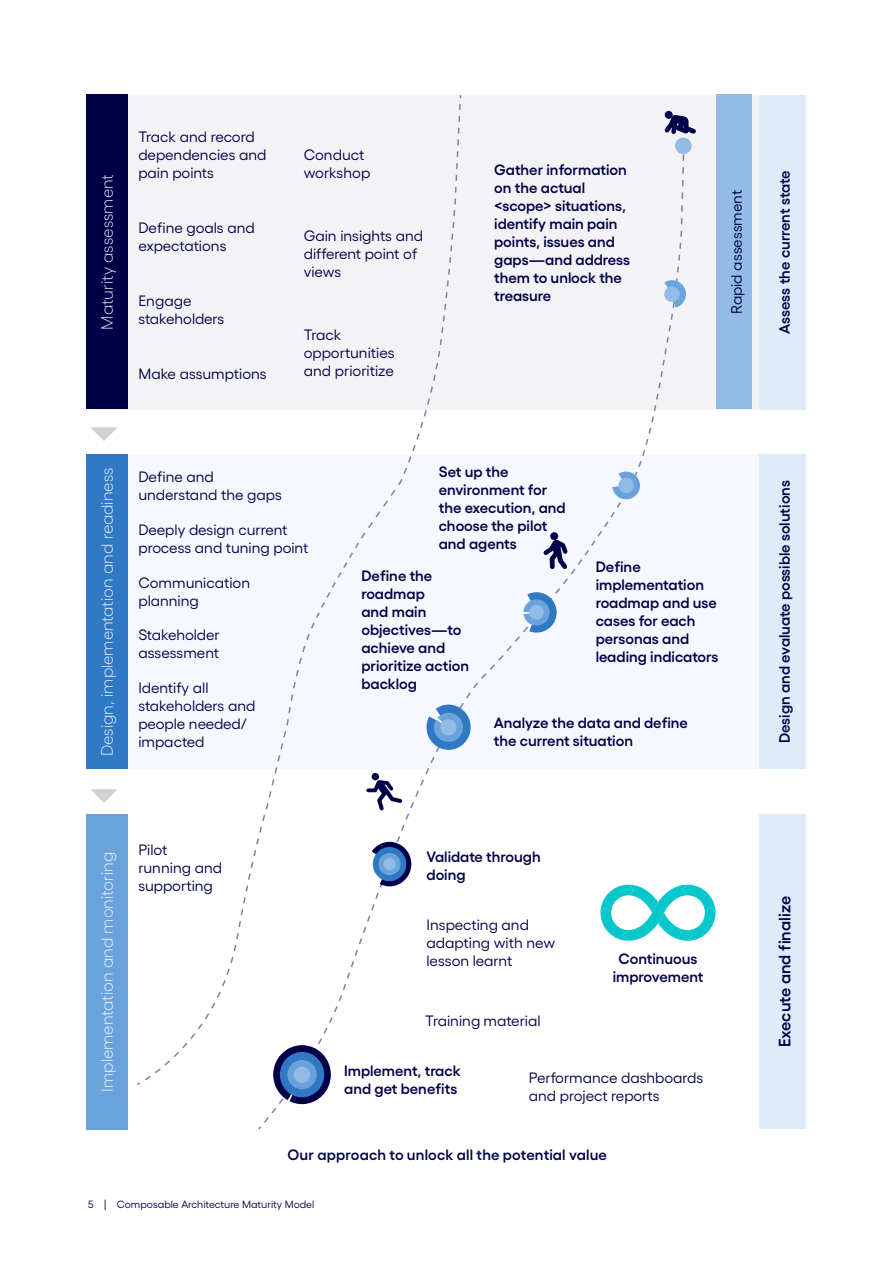
<style>
.page{position:relative;width:893px;height:1263px;background:#fff}
.page>*{position:absolute;margin:0;border:0;box-sizing:border-box;transform-origin:0 0}
.Dot_bullets{font:300 16.5px "Gellix";color:#fff}
.Dot_bullets-2{font:600 16.5px "Gellix";color:#000048}
.Dot_bullets-3{font:600 15px/18px "Gellix";color:#000048}
.Dot_bullets-4{font:15px/18px "Gellix";color:#000048}
.Heading_01{font:600 15px "Gellix";letter-spacing:.01em;color:#000048}
.Folio_Centered_8_10{font:10.5px "Gellix";color:#000048}
</style>
<div class="page">
<div style="left:91px;top:95px;width:681px;height:314px;background:#f3f3f6"></div>
<div style="left:91px;top:454px;width:681px;height:315px;background:#f5f8fc"></div>
<div style="left:86px;top:94px;width:42px;height:315px;background:#000048"></div>
<div style="left:86px;top:454px;width:42px;height:315px;background:#2f78c4"></div>
<div style="left:86px;top:814px;width:42px;height:315px;background:#6aa2dc"></div>
<svg style="left:90px;top:427px;width:28px;height:14px"></svg>
<svg style="left:90px;top:789px;width:28px;height:14px"></svg>
<div style="left:716px;top:95px;width:36px;height:314px;background:#92bbe6"></div>
<div style="left:759px;top:95px;width:47px;height:314px;background:#deebf8"></div>
<div style="left:759px;top:454px;width:47px;height:315px;background:#deebf8"></div>
<div style="left:759px;top:814px;width:47px;height:315px;background:#deebf8"></div>
<div style="left:675px;top:138px;width:17px;height:16px;background:#92bbe6;border-radius:50%"></div>
<svg style="left:264px;top:995px;width:78px;height:128px"></svg>
<svg style="left:664px;top:242px;width:22px;height:78px"></svg>
<div style="left:664px;top:286px;width:16px;height:16px;background:#92bbe6;border-radius:50%"></div>
<svg style="left:347px;top:836px;width:64px;height:143px"></svg>
<svg style="left:600px;top:885px;width:115px;height:56px"></svg>
<svg style="left:665px;top:115px;width:31px;height:19px"></svg>
<div style="left:665px;top:111px;width:7px;height:7px;background:#000048;border-radius:50%"></div>
<div style="left:665px;top:111px;width:7px;height:7px;border:1px solid #000048;border-radius:50%"></div>
<svg style="left:488px;top:337px;width:182px;height:333px"></svg>
<div style="left:551px;top:533px;width:7px;height:7px;background:#000048;border-radius:50%"></div>
<div style="left:551px;top:533px;width:7px;height:7px;border:1px solid #000048;border-radius:50%"></div>
<svg style="left:366px;top:678px;width:116px;height:142px"></svg>
<div style="left:372px;top:773px;width:7px;height:7px;background:#000048;border-radius:50%"></div>
<p class="Dot_bullets" style="left:95px;top:329px;width:157px;rotate:-90deg">Maturity assessment</p>
<p class="Dot_bullets-4" style="left:138px;top:126px;width:130px">Track and record dependencies and pain points</p>
<p class="Dot_bullets-4" style="left:304px;top:145px;width:68px">Conduct workshop</p>
<p class="Dot_bullets-4" style="left:138px;top:217px;width:118px">Define goals and expectations</p>
<p class="Dot_bullets-4" style="left:304px;top:226px;width:121px">Gain insights and different point of views</p>
<p class="Dot_bullets-4" style="left:138px;top:290px;width:88px">Engage stakeholders</p>
<p class="Dot_bullets-4" style="left:138px;top:363px;width:130px">Make assumptions</p>
<p class="Dot_bullets-4" style="left:304px;top:325px;width:92px">Track opportunities and prioritize</p>
<p class="Dot_bullets-3" style="left:494px;top:159px;width:137px">Gather information on the actual &lt;scope&gt; situations, identify main pain points, issues and gaps—and address them to unlock the treasure</p>
<p class="Dot_bullets-4" style="left:726px;top:314px;width:125px;rotate:-90deg">Rapid assessment</p>
<p class="Dot_bullets" style="left:95px;top:756px;width:290px;rotate:-90deg">Design, implementation and readiness</p>
<p class="Dot_bullets-4" style="left:138px;top:466px;width:145px">Define and understand the gaps</p>
<p class="Dot_bullets-4" style="left:138px;top:519px;width:171px">Deeply design current process and tuning point</p>
<p class="Dot_bullets-4" style="left:138px;top:572px;width:113px">Communication planning</p>
<p class="Dot_bullets-4" style="left:138px;top:625px;width:83px">Stakeholder assessment</p>
<p class="Dot_bullets-4" style="left:138px;top:677px;width:119px">Identify all stakeholders and people needed/ impacted</p>
<p class="Dot_bullets-3" style="left:439px;top:461px;width:129px">Set up the environment for the execution, and choose the pilot and agents</p>
<p class="Dot_bullets-3" style="left:361px;top:565px;width:109px">Define the roadmap<br>and main objectives—to achieve and prioritize action backlog</p>
<p class="Dot_bullets-3" style="left:596px;top:556px;width:124px">Define implementation roadmap and use cases for each personas and leading indicators</p>
<p class="Dot_bullets-3" style="left:494px;top:712px;width:196px">Analyze the data and define the current situation</p>
<p class="Dot_bullets-3" style="left:774px;top:334px;width:165px;rotate:-90deg">Assess the current state</p>
<p class="Dot_bullets-3" style="left:774px;top:743px;width:264px;rotate:-90deg">Design and evaluate possible solutions</p>
<p class="Dot_bullets" style="left:95px;top:1091px;width:241px;rotate:-90deg">Implementation and monitoring</p>
<p class="Dot_bullets-4" style="left:138px;top:839px;width:85px">Pilot running and supporting</p>
<p class="Dot_bullets-3" style="left:427px;top:846px;width:116px">Validate through doing</p>
<p class="Dot_bullets-4" style="left:427px;top:914px;width:130px">Inspecting and adapting with new lesson learnt</p>
<p class="Dot_bullets-4" style="left:425px;top:1010px;width:117px">Training material</p>
<p class="Dot_bullets-3" style="left:613px;top:948px;width:92px;text-align:center">Continuous improvement</p>
<p class="Dot_bullets-3" style="left:344px;top:1060px;width:118px">Implement, track and get benefits</p>
<p class="Dot_bullets-4" style="left:529px;top:1067px;width:176px">Performance dashboards and project reports</p>
<p class="Heading_01" style="left:288px;top:1143px;width:321px">Our approach to unlock all the potential value</p>
<p class="Folio_Centered_8_10" style="left:88px;top:1196px;width:228px">5 | Composable Architecture Maturity Model</p>
<p class="Dot_bullets-2" style="left:772px;top:1047px;width:153px;rotate:-90deg">Execute and finalize</p>
</div>
